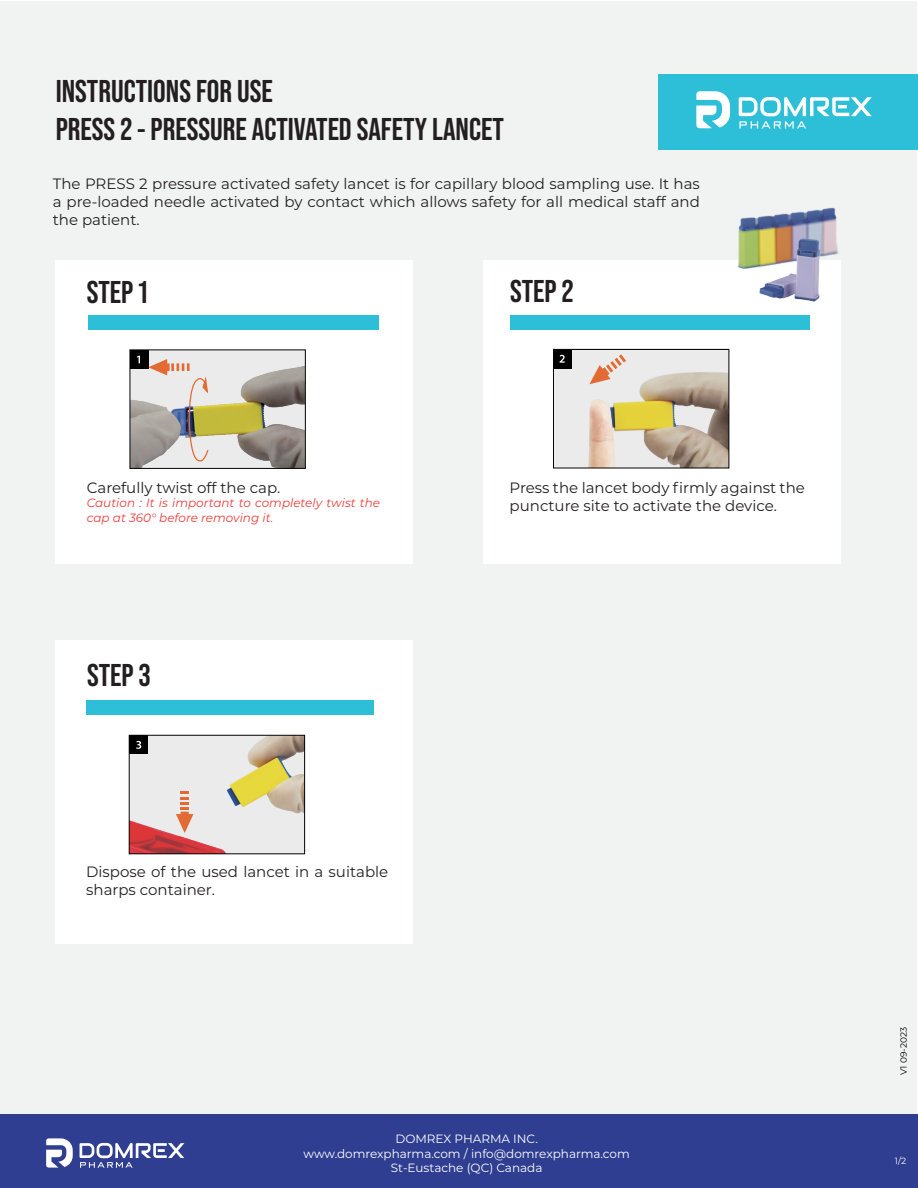
<style>
.page{position:relative;width:918px;height:1188px;background:#fff}
.page>*{position:absolute;margin:0;border:0;box-sizing:border-box;transform-origin:0 0}
.t1{font:700 31.5px/37.8px "Bebas Neue Pro";color:#231f20}
.t2{font:15px/18px "Montserrat";color:#231f20}
.t3{font:12px/14.4px "Montserrat";color:#fff;text-align:center}
.t4{font:italic 12px/14.4px "Montserrat";color:#ee3d39}
.t5{font:9px "Montserrat";color:#040503}
.t6{font:9px "Montserrat";color:#fff}
</style>
<div class="page">
<div style="left:0;top:1px;width:917px;height:1187px;background:#f1f3f2"></div>
<div style="left:483px;top:260px;width:357px;height:304px;background:#fff"></div>
<div style="left:55px;top:640px;width:358px;height:304px;background:#fff"></div>
<div style="left:0;top:1115px;width:918px;height:73px;background:#303e91"></div>
<svg style="left:46px;top:1138px;width:27px;height:30px"></svg>
<svg style="left:80px;top:1143px;width:104px;height:25px"></svg>
<div style="left:658px;top:75px;width:260px;height:75px;background:#2dbfd8"></div>
<svg style="left:696px;top:91px;width:34px;height:37px"></svg>
<svg style="left:739px;top:97px;width:133px;height:32px"></svg>
<div style="left:554px;top:349px;width:175px;height:119px;background:#ebebec"></div>
<svg style="left:589px;top:354px;width:34px;height:30px"></svg>
<img style="left:606px;top:356px;width:121px;height:110px">
<img style="left:588px;top:391px;width:39px;height:75px">
<div style="left:553px;top:350px;width:19px;height:18px;background:#000"></div>
<div style="left:553px;top:349px;width:176px;height:119px;border:1px solid #040503"></div>
<div style="left:55px;top:260px;width:358px;height:304px;background:#fff"></div>
<div style="left:89px;top:315px;width:290px;height:15px;background:#2dbfd8"></div>
<div style="left:130px;top:350px;width:175px;height:118px;background:#ebebec"></div>
<img style="left:217px;top:366px;width:87px;height:101px">
<img style="left:210px;top:404px;width:7px;height:32px">
<img style="left:132px;top:400px;width:16px;height:67px">
<svg style="left:148px;top:359px;width:62px;height:104px"></svg>
<div style="left:130px;top:350px;width:19px;height:19px;background:#000"></div>
<svg style="left:137px;top:356px;width:3px;height:7px"></svg>
<div style="left:510px;top:315px;width:299px;height:15px;background:#2dbfd8"></div>
<div style="left:130px;top:736px;width:175px;height:118px;background:#ebebec"></div>
<img style="left:131px;top:821px;width:41px;height:31px">
<img style="left:172px;top:737px;width:131px;height:115px">
<div style="left:129px;top:735px;width:19px;height:19px;background:#000"></div>
<div style="left:129px;top:735px;width:176px;height:119px;border:1px solid #040503"></div>
<div style="left:86px;top:700px;width:288px;height:14px;background:#2dbfd8"></div>
<svg style="left:560px;top:355px;width:5px;height:8px"></svg>
<svg style="left:136px;top:741px;width:5px;height:8px"></svg>
<div style="left:130px;top:350px;width:176px;height:119px;border:1px solid #040503"></div>
<img style="left:737px;top:207px;width:104px;height:101px">
<h1 class="t1" style="left:56px;top:71px;width:450px">INSTRUCTIONS FOR USE<br>PRESS 2 - PRESSURE ACTIVATED SAFETY LANCET</h1>
<p class="t2" style="left:53px;top:174px;width:649px;text-align:justify">The PRESS 2 pressure activated safety lancet is for capillary blood sampling use. It has a pre-loaded needle activated by contact which allows safety for all medical staff and the patient.</p>
<h1 class="t1" style="left:87px;top:273px;width:62px">STEP 1</h1>
<p class="t2" style="left:87px;top:478px;width:195px">Carefully twist off the cap.</p>
<p class="t4" style="left:87px;top:495px;width:295px">Caution : It is important to completely twist the cap at 360° before removing it.</p>
<h1 class="t1" style="left:87px;top:656px;width:65px">STEP 3</h1>
<p class="t2" style="left:86px;top:862px;width:304px">Dispose of the used lancet in a suitable sharps container.</p>
<h1 class="t1" style="left:510px;top:272px;width:65px">STEP 2</h1>
<p class="t2" style="left:510px;top:478px;width:297px">Press the lancet body firmly against the puncture site to activate the device.</p>
<p class="t3" style="left:304px;top:1131px;width:328px">DOMREX PHARMA INC.<br>www.domrexpharma.com / info@domrexpharma.com<br>St-Eustache (QC) Canada</p>
<p class="t5" style="left:897px;top:1075px;width:50px;rotate:-90deg">V1 09-2023</p>
<p class="t6" style="left:895px;top:1154px;width:13px">1/2</p>
</div>
